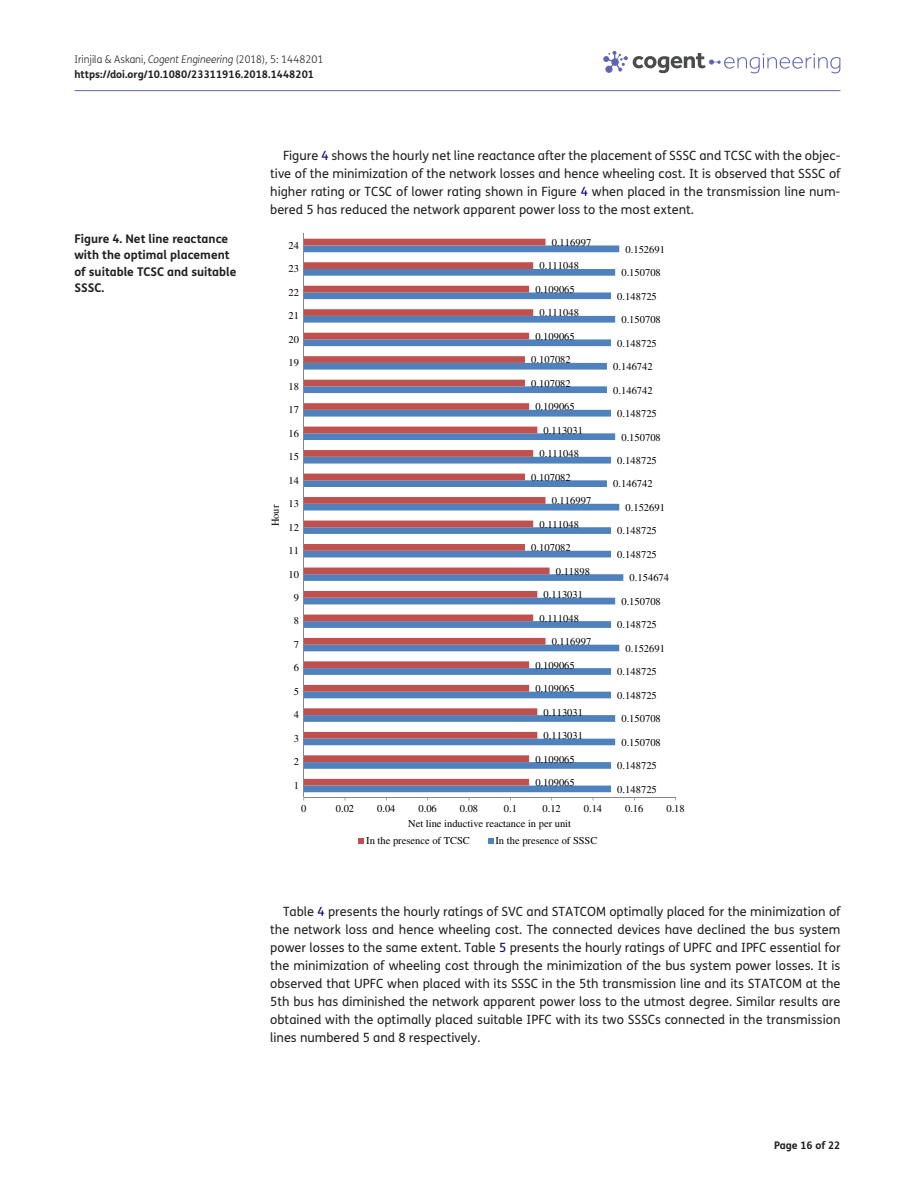
<style>
.page{position:relative;width:915px;height:1191px;background:#fff}
.page>*{position:absolute;margin:0;border:0;box-sizing:border-box;transform-origin:0 0}
.t1{font:12.75px/18px "FS Me Pro";color:#231f20;text-align:justify}
.t2{font:700 12px/16.5px "FS Me Pro";color:#231f20}
.t3{font:10.5px "Times";color:#000}
.t4{font:700 10.5px/15px "FS Me Pro";color:#231f20}
.s1{font-weight:300}
.s2{font-weight:300;font-style:italic}
.s3{color:#000080}
</style>
<div class="page">
<hr style="left:74px;top:90px;width:766px;height:1px;background:#5e65ae">
<svg style="left:603px;top:51px;width:237px;height:22px"></svg>
<svg style="left:304px;top:245px;width:319px;height:547px"></svg>
<svg style="left:304px;top:239px;width:245px;height:546px"></svg>
<hr style="left:304px;top:797px;width:371px;height:1px;background:#868686">
<hr style="left:303px;top:234px;width:1px;height:563px;background:#868686">
<svg style="left:358px;top:838px;width:6px;height:5px"></svg>
<svg style="left:488px;top:838px;width:5px;height:5px"></svg>
<p class="t4" style="left:74px;top:51px;width:250px"><span class="s1">Irinjila &amp; Askani,</span> <span class="s2">Cogent Engineering</span> <span class="s1">(2018), 5: 1448201 </span>https://doi.org/10.1080/23311916.2018.1448201</p>
<p class="t2" style="left:74px;top:230px;width:163px">Figure 4. Net line reactance with the optimal placement of suitable TCSC and suitable<br>SSSC.</p>
<p class="t1" style="left:270px;top:146px;width:571px;text-indent:13px">Figure <span class="s3">4</span> shows the hourly net line reactance after the placement of SSSC and TCSC with the objec&shy;tive of the minimization of the network losses and hence wheeling cost. It is observed that SSSC of higher rating or TCSC of lower rating shown in Figure <span class="s3">4</span> when placed in the transmission line num&shy;bered 5 has reduced the network apparent power loss to the most extent.</p>
<p class="t3" style="left:269px;top:526px;width:23px;rotate:-90deg">Hour</p>
<p class="t3" style="left:288px;top:239px;width:12px">24</p>
<p class="t3" style="left:551px;top:236px;width:41px">0.116997</p>
<p class="t3" style="left:625px;top:243px;width:41px">0.152691</p>
<p class="t3" style="left:288px;top:263px;width:12px">23</p>
<p class="t3" style="left:539px;top:260px;width:41px">0.111048</p>
<p class="t3" style="left:621px;top:267px;width:41px">0.150708</p>
<p class="t3" style="left:288px;top:286px;width:12px">22</p>
<p class="t3" style="left:535px;top:283px;width:41px">0.109065</p>
<p class="t3" style="left:617px;top:290px;width:41px">0.148725</p>
<p class="t3" style="left:288px;top:310px;width:12px">21</p>
<p class="t3" style="left:539px;top:307px;width:41px">0.111048</p>
<p class="t3" style="left:621px;top:314px;width:41px">0.150708</p>
<p class="t3" style="left:288px;top:333px;width:12px">20</p>
<p class="t3" style="left:535px;top:330px;width:41px">0.109065</p>
<p class="t3" style="left:617px;top:337px;width:41px">0.148725</p>
<p class="t3" style="left:288px;top:357px;width:12px">19</p>
<p class="t3" style="left:531px;top:354px;width:41px">0.107082</p>
<p class="t3" style="left:613px;top:361px;width:41px">0.146742</p>
<p class="t3" style="left:288px;top:380px;width:12px">18</p>
<p class="t3" style="left:531px;top:377px;width:41px">0.107082</p>
<p class="t3" style="left:613px;top:384px;width:41px">0.146742</p>
<p class="t3" style="left:288px;top:404px;width:12px">17</p>
<p class="t3" style="left:535px;top:401px;width:41px">0.109065</p>
<p class="t3" style="left:617px;top:407px;width:41px">0.148725</p>
<p class="t3" style="left:288px;top:427px;width:12px">16</p>
<p class="t3" style="left:543px;top:424px;width:41px">0.113031</p>
<p class="t3" style="left:621px;top:431px;width:41px">0.150708</p>
<p class="t3" style="left:288px;top:451px;width:12px">15</p>
<p class="t3" style="left:539px;top:448px;width:41px">0.111048</p>
<p class="t3" style="left:617px;top:454px;width:41px">0.148725</p>
<p class="t3" style="left:288px;top:474px;width:12px">14</p>
<p class="t3" style="left:531px;top:471px;width:41px">0.107082</p>
<p class="t3" style="left:613px;top:478px;width:41px">0.146742</p>
<p class="t3" style="left:288px;top:497px;width:12px">13</p>
<p class="t3" style="left:551px;top:495px;width:41px">0.116997</p>
<p class="t3" style="left:625px;top:501px;width:41px">0.152691</p>
<p class="t3" style="left:288px;top:521px;width:12px">12</p>
<p class="t3" style="left:539px;top:518px;width:41px">0.111048</p>
<p class="t3" style="left:617px;top:525px;width:41px">0.148725</p>
<p class="t3" style="left:288px;top:544px;width:12px">11</p>
<p class="t3" style="left:531px;top:542px;width:41px">0.107082</p>
<p class="t3" style="left:617px;top:548px;width:41px">0.148725</p>
<p class="t3" style="left:288px;top:568px;width:12px">10</p>
<p class="t3" style="left:555px;top:565px;width:36px">0.11898</p>
<p class="t3" style="left:629px;top:572px;width:41px">0.154674</p>
<p class="t3" style="left:294px;top:591px;width:7px">9</p>
<p class="t3" style="left:543px;top:589px;width:41px">0.113031</p>
<p class="t3" style="left:621px;top:595px;width:41px">0.150708</p>
<p class="t3" style="left:294px;top:615px;width:7px">8</p>
<p class="t3" style="left:539px;top:612px;width:41px">0.111048</p>
<p class="t3" style="left:617px;top:619px;width:41px">0.148725</p>
<p class="t3" style="left:294px;top:638px;width:7px">7</p>
<p class="t3" style="left:551px;top:635px;width:41px">0.116997</p>
<p class="t3" style="left:625px;top:642px;width:41px">0.152691</p>
<p class="t3" style="left:294px;top:662px;width:7px">6</p>
<p class="t3" style="left:535px;top:659px;width:41px">0.109065</p>
<p class="t3" style="left:617px;top:666px;width:41px">0.148725</p>
<p class="t3" style="left:294px;top:685px;width:7px">5</p>
<p class="t3" style="left:535px;top:682px;width:41px">0.109065</p>
<p class="t3" style="left:617px;top:689px;width:41px">0.148725</p>
<p class="t3" style="left:294px;top:709px;width:7px">4</p>
<p class="t3" style="left:543px;top:706px;width:41px">0.113031</p>
<p class="t3" style="left:621px;top:713px;width:41px">0.150708</p>
<p class="t3" style="left:294px;top:732px;width:7px">3</p>
<p class="t3" style="left:543px;top:729px;width:41px">0.113031</p>
<p class="t3" style="left:621px;top:736px;width:41px">0.150708</p>
<p class="t3" style="left:294px;top:756px;width:7px">2</p>
<p class="t3" style="left:535px;top:753px;width:41px">0.109065</p>
<p class="t3" style="left:617px;top:760px;width:41px">0.148725</p>
<p class="t3" style="left:294px;top:779px;width:7px">1</p>
<p class="t3" style="left:535px;top:776px;width:41px">0.109065</p>
<p class="t3" style="left:617px;top:783px;width:41px">0.148725</p>
<p class="t3" style="left:301px;top:803px;width:7px">0</p>
<p class="t3" style="left:336px;top:803px;width:20px">0.02</p>
<p class="t3" style="left:377px;top:803px;width:20px">0.04</p>
<p class="t3" style="left:418px;top:803px;width:20px">0.06</p>
<p class="t3" style="left:459px;top:803px;width:20px">0.08</p>
<p class="t3" style="left:503px;top:803px;width:15px">0.1</p>
<p class="t3" style="left:542px;top:803px;width:20px">0.12</p>
<p class="t3" style="left:583px;top:803px;width:20px">0.14</p>
<p class="t3" style="left:625px;top:803px;width:20px">0.16</p>
<p class="t3" style="left:666px;top:803px;width:20px">0.18</p>
<p class="t3" style="left:408px;top:818px;width:164px">Net line inductive reactance in per unit</p>
<p class="t3" style="left:366px;top:834px;width:105px">In the presence of TCSC</p>
<p class="t3" style="left:495px;top:834px;width:103px">In the presence of SSSC</p>
<p class="t1" style="left:270px;top:902px;width:571px;text-indent:13px">Table <span class="s3">4</span> presents the hourly ratings of SVC and STATCOM optimally placed for the minimization of the network loss and hence wheeling cost. The connected devices have declined the bus system power losses to the same extent. Table <span class="s3">5</span> presents the hourly ratings of UPFC and IPFC essential for the minimization of wheeling cost through the minimization of the bus system power losses. It is observed that UPFC when placed with its SSSC in the 5th transmission line and its STATCOM at the 5th bus has diminished the network apparent power loss to the utmost degree. Similar results are obtained with the optimally placed suitable IPFC with its two SSSCs connected in the transmission lines numbered 5 and 8 respectively.</p>
<p class="t4" style="left:773px;top:1137px;width:68px">Page 16 of 22</p>
</div>
